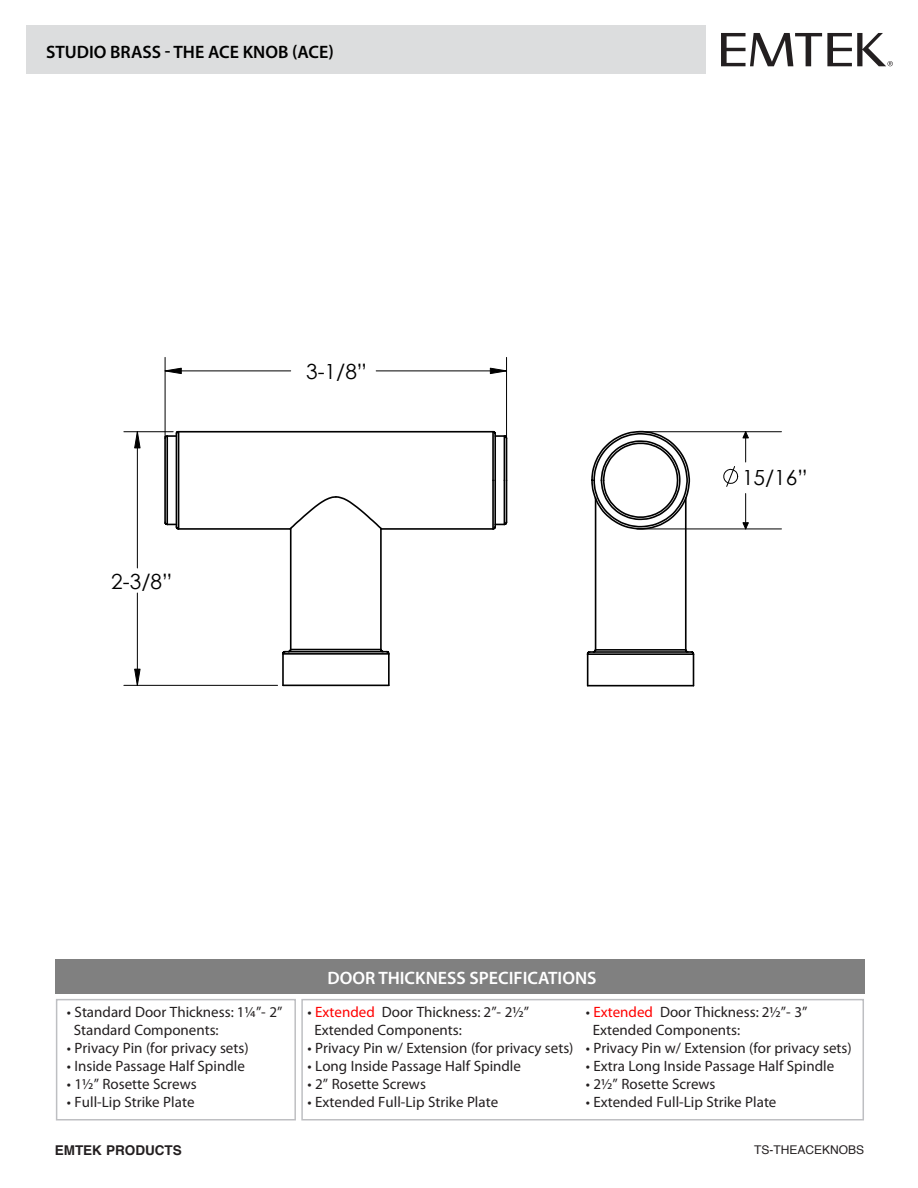
<style>
.page{position:relative;width:918px;height:1188px;background:#fff}
.page>*{position:absolute;margin:0;border:0;box-sizing:border-box;transform-origin:0 0}
.t1{font:20.85px "Century Gothic";color:#000}
.t2{font:600 18px "Myriad Pro";color:#000}
.t3{font:600 18px "Myriad Pro";color:#fff}
.t4{font:15px/18px "Myriad Pro";color:#231f20}
.t5{font:700 13.5px "Helvetica";color:#231f20}
.t6{font:12px "Helvetica";color:#231f20}
.s1{color:#f00}
</style>
<div class="page">
<div style="left:27px;top:25px;width:679px;height:49px;background:#dcddde"></div>
<svg style="left:721px;top:33px;width:172px;height:33px"></svg>
<div style="left:301px;top:999px;width:563px;height:121px;border:2px solid #bebfc2"></div>
<div style="left:56px;top:999px;width:240px;height:121px;border:2px solid #bebfc2"></div>
<div style="left:55px;top:960px;width:810px;height:34px;background:#808080"></div>
<hr style="left:388px;top:654px;width:2px;height:31px;background:#000">
<hr style="left:282px;top:654px;width:2px;height:31px;background:#000">
<svg style="left:379px;top:648px;width:11px;height:8px"></svg>
<svg style="left:282px;top:648px;width:10px;height:7px"></svg>
<hr style="left:380px;top:528px;width:2px;height:122px;background:#000">
<hr style="left:290px;top:528px;width:2px;height:122px;background:#000">
<hr style="left:179px;top:431px;width:314px;height:2px;background:#000">
<hr style="left:381px;top:528px;width:112px;height:2px;background:#000">
<hr style="left:179px;top:528px;width:111px;height:2px;background:#000">
<svg style="left:491px;top:521px;width:17px;height:9px"></svg>
<svg style="left:491px;top:430px;width:17px;height:11px"></svg>
<svg style="left:163px;top:430px;width:17px;height:10px"></svg>
<svg style="left:164px;top:521px;width:17px;height:9px"></svg>
<hr style="left:283px;top:653px;width:106px;height:2px;background:#000">
<hr style="left:291px;top:649px;width:90px;height:1px;background:#000">
<hr style="left:178px;top:432px;width:1px;height:97px;background:#000">
<hr style="left:492px;top:432px;width:2px;height:48px;background:#000">
<hr style="left:492px;top:480px;width:2px;height:49px;background:#000">
<hr style="left:504px;top:436px;width:1px;height:44px;background:#000">
<hr style="left:504px;top:480px;width:1px;height:44px;background:#000">
<hr style="left:166px;top:436px;width:2px;height:88px;background:#000">
<hr style="left:283px;top:685px;width:106px;height:1px;background:#000">
<hr style="left:285px;top:651px;width:102px;height:2px;background:#000">
<hr style="left:176px;top:434px;width:1px;height:93px;background:#000">
<svg style="left:288px;top:496px;width:95px;height:37px"></svg>
<hr style="left:494px;top:480px;width:2px;height:47px;background:#000">
<hr style="left:494px;top:434px;width:2px;height:46px;background:#000">
<hr style="left:506px;top:480px;width:1px;height:42px;background:#000">
<hr style="left:506px;top:438px;width:1px;height:42px;background:#000">
<hr style="left:164px;top:438px;width:2px;height:84px;background:#000">
<hr style="left:124px;top:431px;width:49px;height:1px;background:#000">
<hr style="left:124px;top:685px;width:154px;height:1px;background:#000">
<hr style="left:137px;top:432px;width:1px;height:136px;background:#000">
<hr style="left:137px;top:593px;width:1px;height:92px;background:#000">
<svg style="left:134px;top:431px;width:7px;height:18px"></svg>
<svg style="left:134px;top:668px;width:7px;height:18px"></svg>
<hr style="left:637px;top:431px;width:144px;height:1px;background:#000">
<hr style="left:637px;top:529px;width:144px;height:1px;background:#000">
<hr style="left:745px;top:432px;width:1px;height:30px;background:#000">
<hr style="left:745px;top:494px;width:1px;height:35px;background:#000">
<svg style="left:742px;top:431px;width:7px;height:8px"></svg>
<svg style="left:742px;top:522px;width:7px;height:8px"></svg>
<hr style="left:165px;top:357px;width:1px;height:80px;background:#000">
<hr style="left:506px;top:357px;width:1px;height:80px;background:#000">
<hr style="left:165px;top:371px;width:126px;height:1px;background:#000">
<hr style="left:376px;top:371px;width:131px;height:1px;background:#000">
<svg style="left:164px;top:367px;width:18px;height:7px"></svg>
<svg style="left:490px;top:367px;width:17px;height:7px"></svg>
<hr style="left:693px;top:654px;width:1px;height:32px;background:#000">
<hr style="left:587px;top:654px;width:1px;height:32px;background:#000">
<svg style="left:684px;top:648px;width:11px;height:8px"></svg>
<svg style="left:586px;top:648px;width:11px;height:8px"></svg>
<hr style="left:685px;top:498px;width:2px;height:152px;background:#000">
<hr style="left:595px;top:498px;width:1px;height:152px;background:#000">
<hr style="left:588px;top:653px;width:106px;height:2px;background:#000">
<hr style="left:596px;top:649px;width:90px;height:2px;background:#000">
<hr style="left:588px;top:685px;width:106px;height:1px;background:#000">
<hr style="left:590px;top:651px;width:101px;height:2px;background:#000">
<svg style="left:591px;top:430px;width:100px;height:101px"></svg>
<svg style="left:723px;top:466px;width:16px;height:21px"></svg>
<p class="t2" style="left:46px;top:41px;width:289px">STUDIO BRASS - THE ACE KNOB (ACE)</p>
<h1 class="t1" style="left:111px;top:568px;width:62px">2-3/8”</h1>
<h1 class="t1" style="left:306px;top:359px;width:62px">3-1/8”</h1>
<h1 class="t1" style="left:742px;top:464px;width:67px">15/16”</h1>
<p class="t4" style="left:74px;top:1003px;width:210px;text-indent:-7px">• Standard Door Thickness: 1¼”- 2”<br>Standard Components:</p>
<p class="t4" style="left:67px;top:1039px;width:183px">• Privacy Pin (for privacy sets)</p>
<p class="t4" style="left:67px;top:1057px;width:179px">• Inside Passage Half Spindle</p>
<p class="t4" style="left:67px;top:1075px;width:131px">• 1½” Rosette Screws</p>
<p class="t4" style="left:67px;top:1093px;width:129px">• Full-Lip Strike Plate</p>
<p class="t3" style="left:327px;top:967px;width:271px">DOOR THICKNESS SPECIFICATIONS</p>
<p class="t4" style="left:315px;top:1003px;width:216px;text-indent:-7px">• <span class="s1">Extended</span> Door Thickness: 2”- 2½”<br>Extended Components:</p>
<p class="t4" style="left:308px;top:1039px;width:268px">• Privacy Pin w/ Extension (for privacy sets)</p>
<p class="t4" style="left:308px;top:1057px;width:215px">• Long Inside Passage Half Spindle</p>
<p class="t4" style="left:308px;top:1075px;width:120px">• 2” Rosette Screws</p>
<p class="t4" style="left:308px;top:1093px;width:192px">• Extended Full-Lip Strike Plate</p>
<p class="t4" style="left:593px;top:1003px;width:216px;text-indent:-7px">• <span class="s1">Extended</span> Door Thickness: 2½”- 3”<br>Extended Components:</p>
<p class="t4" style="left:586px;top:1039px;width:268px">• Privacy Pin w/ Extension (for privacy sets)</p>
<p class="t4" style="left:586px;top:1057px;width:250px">• Extra Long Inside Passage Half Spindle</p>
<p class="t4" style="left:586px;top:1075px;width:131px">• 2½” Rosette Screws</p>
<p class="t4" style="left:586px;top:1093px;width:192px">• Extended Full-Lip Strike Plate</p>
<p class="t5" style="left:55px;top:1140px;width:129px">EMTEK PRODUCTS</p>
<p class="t6" style="left:754px;top:1141px;width:112px">TS-THEACEKNOBS</p>
</div>
